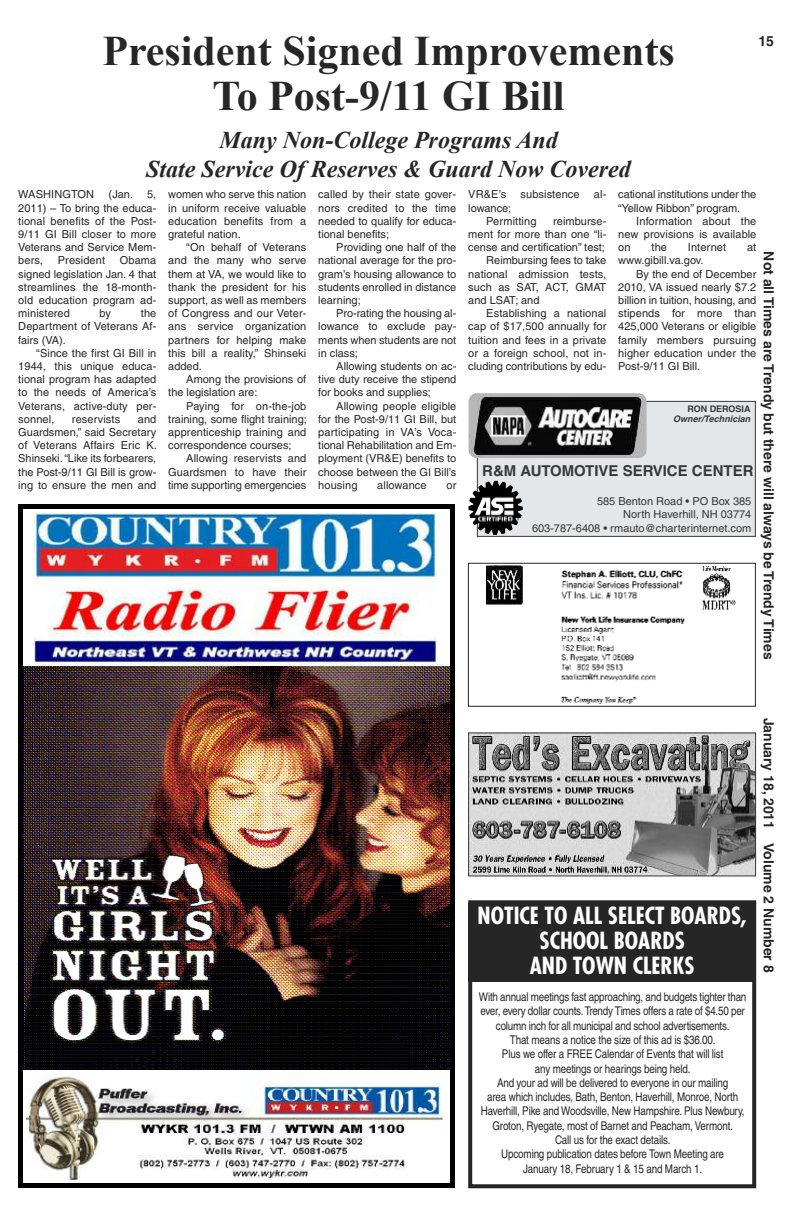
<style>
.page{position:relative;width:792px;height:1224px;background:#fff}
.page>*{position:absolute;margin:0;border:0;box-sizing:border-box;transform-origin:0 0}
.t1{font:700 42px/45px "Times New Roman";color:#272627;text-align:center}
.t2{font:italic 700 24px/28.8px "Times New Roman";color:#272627;text-align:center}
.t3{font:700 condensed 23px/25px "Futura";color:#fff;text-align:center}
.t4{font:700 15px "Helvetica";color:#393838}
.t5{font:700 14px "Helvetica";color:#272627}
.t6{font:condensed 12px/14.3px "Helvetica";letter-spacing:-.015em;color:#272627;text-align:center}
.t7{font:11px/13.2px "Helvetica";color:#272627;text-align:justify}
.t8{font:11px/13.2px "Helvetica";color:#393838;text-align:right}
.t9{font:italic 700 9px "Helvetica";letter-spacing:.005em;color:#393838}
.t10{font:700 9px "Helvetica";color:#393838}
</style>
<div class="page">
<img style="left:26px;top:1075px;width:417px;height:105px">
<img style="left:35px;top:514px;width:402px;height:148px">
<img style="left:23px;top:666px;width:427px;height:403px">
<div style="left:18px;top:504px;width:437px;height:5px;background:#000"></div>
<div style="left:18px;top:509px;width:5px;height:674px;background:#000"></div>
<div style="left:450px;top:509px;width:5px;height:674px;background:#000"></div>
<div style="left:18px;top:1183px;width:437px;height:5px;background:#000"></div>
<img style="left:470px;top:734px;width:284px;height:140px">
<div style="left:468px;top:732px;width:288px;height:144px;border:1px solid #393838"></div>
<img style="left:487px;top:565px;width:249px;height:139px">
<div style="left:468px;top:563px;width:288px;height:144px;border:1px solid #272627"></div>
<div style="left:477px;top:401px;width:278px;height:135px;background:#e5e6e8"></div>
<div style="left:477px;top:401px;width:279px;height:136px;border:1px solid #393838"></div>
<img style="left:469px;top:393px;width:178px;height:65px;border-radius:7px">
<img style="left:468px;top:481px;width:55px;height:54px">
<div style="left:468px;top:900px;width:288px;height:288px;border:4px solid #272627"></div>
<div style="left:468px;top:903px;width:287px;height:79px;background:#272627"></div>
<h1 class="t1" style="left:102px;top:28px;width:574px">President Signed Improvements<br>To Post-9/11 GI bill</h1>
<h2 class="t2" style="left:146px;top:125px;width:486px">Many Non-College Programs And<br>State Service Of Reserves &amp; Guard Now Covered</h2>
<p class="t5" style="left:758px;top:36px;width:17px">15</p>
<p class="t7" style="left:18px;top:189px;width:77px">WASHINGTON</p>
<p class="t7" style="left:109px;top:189px;width:26px">(Jan.</p>
<p class="t7" style="left:18px;top:189px;width:140px;text-indent:129px">5, 2011) – To bring the educa&shy;tional benefits of the Post-9/11 GI Bill closer to more Veterans and Service Mem&shy;bers,</p>
<p class="t7" style="left:18px;top:255px;width:140px;text-indent:102px">Obama signed legislation Jan. 4 that streamlines the 18-month&shy;old education program ad&shy;ministered</p>
<p class="t7" style="left:58px;top:255px;width:49px">President</p>
<p class="t7" style="left:18px;top:308px;width:140px;text-indent:123px">the Department of Veterans Af&shy;fairs (VA).</p>
<p class="t7" style="left:18px;top:347px;width:140px;text-indent:18px">“Since the first GI Bill in 1944, this unique educa&shy;tional program has adapted to the needs of America’s Veterans, active-duty per&shy;sonnel,</p>
<p class="t7" style="left:100px;top:308px;width:13px">by</p>
<p class="t7" style="left:18px;top:413px;width:140px;text-indent:119px">and Guardsmen,” said Secretary of Veterans Affairs Eric K.<br>Shinseki.“Like its forbearers, the Post-9/11 GI Bill is grow&shy;ing to ensure the men and</p>
<p class="t7" style="left:72px;top:413px;width:50px">reservists</p>
<p class="t7" style="left:168px;top:189px;width:140px">women who serve this nation in uniform receive valuable education benefits from a grateful nation.</p>
<p class="t7" style="left:168px;top:242px;width:140px;text-indent:18px">“On behalf of Veterans and the many who serve them at VA, we would like to thank the president for his support, as well as members of Congress and our Veter&shy;ans service organization partners for helping make this bill a reality,” Shinseki added.</p>
<p class="t7" style="left:168px;top:374px;width:140px;text-indent:18px">Among the provisions of the legislation are:</p>
<p class="t7" style="left:168px;top:400px;width:140px;text-indent:18px">Paying for on-the-job training, some flight training; apprenticeship training and correspondence courses;</p>
<p class="t7" style="left:168px;top:453px;width:140px;text-indent:18px">Allowing reservists and Guardsmen to have their time supporting emergencies</p>
<p class="t7" style="left:318px;top:189px;width:140px">called by their state gover&shy;nors credited to the time needed to qualify for educa&shy;tional benefits;</p>
<p class="t7" style="left:318px;top:242px;width:140px;text-indent:18px">Providing one half of the national average for the pro&shy;gram’s housing allowance to students enrolled in distance learning;</p>
<p class="t7" style="left:318px;top:308px;width:140px;text-indent:18px">Pro-rating the housing al&shy;lowance to exclude pay&shy;ments when students are not in class;</p>
<p class="t7" style="left:318px;top:361px;width:140px;text-indent:18px">Allowing students on ac&shy;tive duty receive the stipend for books and supplies;</p>
<p class="t7" style="left:318px;top:400px;width:140px;text-indent:18px">Allowing people eligible for the Post-9/11 GI Bill, but participating in VA’s Voca&shy;tional Rehabilitation and Em&shy;ployment (VR&amp;E) benefits to choose between the GI Bill’s housing</p>
<p class="t7" style="left:377px;top:479px;width:51px">allowance</p>
<p class="t7" style="left:446px;top:479px;width:11px">or</p>
<p class="t7" style="left:468px;top:189px;width:39px">VR&amp;E’s</p>
<p class="t7" style="left:521px;top:189px;width:61px">subsistence</p>
<p class="t7" style="left:594px;top:189px;width:14px">al-</p>
<p class="t7" style="left:486px;top:202px;width:52px;text-indent:-18px">lowance;<br>Permitting</p>
<p class="t7" style="left:618px;top:189px;width:140px">cational institutions under the “Yellow Ribbon” program.</p>
<p class="t7" style="left:618px;top:215px;width:140px;text-indent:18px">Information about the new provisions is available on</p>
<p class="t7" style="left:553px;top:215px;width:55px">reimburse-</p>
<p class="t7" style="left:468px;top:229px;width:140px">ment for more than one “li-</p>
<p class="t7" style="left:468px;top:242px;width:138px">cense and certification” test;</p>
<p class="t7" style="left:486px;top:255px;width:122px">Reimbursing fees to take</p>
<p class="t7" style="left:468px;top:268px;width:140px">national admission tests,</p>
<p class="t7" style="left:468px;top:281px;width:140px">such as SAT, ACT, GMAT</p>
<p class="t7" style="left:468px;top:295px;width:73px">and LSAT; and</p>
<p class="t7" style="left:486px;top:308px;width:121px">Establishing a national</p>
<p class="t7" style="left:468px;top:321px;width:140px">cap of $17,500 annually for</p>
<p class="t7" style="left:468px;top:334px;width:140px">tuition and fees in a private</p>
<p class="t7" style="left:468px;top:347px;width:140px">or a foreign school, not in-</p>
<p class="t7" style="left:468px;top:361px;width:140px">cluding contributions by edu-</p>
<p class="t7" style="left:652px;top:242px;width:17px">the</p>
<p class="t7" style="left:688px;top:242px;width:40px">Internet</p>
<p class="t7" style="left:747px;top:242px;width:11px">at</p>
<p class="t7" style="left:618px;top:255px;width:87px">www.gibill.va.gov.</p>
<p class="t7" style="left:636px;top:268px;width:122px">By the end of December</p>
<p class="t7" style="left:618px;top:281px;width:140px">2010, VA issued nearly $7.2</p>
<p class="t7" style="left:618px;top:295px;width:140px">billion in tuition, housing, and</p>
<p class="t7" style="left:618px;top:308px;width:140px">stipends for more than</p>
<p class="t7" style="left:618px;top:321px;width:140px">425,000 Veterans or eligible</p>
<p class="t7" style="left:618px;top:334px;width:140px">family members pursuing</p>
<p class="t7" style="left:618px;top:347px;width:140px">higher education under the</p>
<p class="t7" style="left:618px;top:361px;width:83px">Post-9/11 GI Bill.</p>
<p class="t5" style="left:774px;top:251px;width:410px;rotate:90deg">Not all Times are Trendy but there will always be Trendy Times</p>
<p class="t10" style="left:687px;top:405px;width:65px">RON DEROSIA</p>
<p class="t9" style="left:673px;top:416px;width:79px">Owner/Technician</p>
<h3 class="t4" style="left:482px;top:465px;width:273px">R&amp;M AUTOMOTIVE SERVICE CENTER</h3>
<p class="t8" style="left:532px;top:496px;width:221px">585 Benton Road • PO Box 385<br>North Haverhill, NH 03774<br>603-787-6408 • rmauto@charterinternet.com</p>
<h3 class="t3" style="left:478px;top:905px;width:271px">NOTICE TO ALL SELECT BOARDS,<br>SCHOOL BOARDS<br>AND TOWN CLERKS</h3>
<p class="t6" style="left:479px;top:991px;width:269px">With annual meetings fast approaching, and budgets tighter than ever, every dollar counts.Trendy Times offers a rate of $4.50 per column inch for all municipal and school advertisements.<br>That means a notice the size of this ad is $36.00.<br>Plus we offer a FREE Calendar of Events that will list<br>any meetings or hearings being held.<br>And your ad will be delivered to everyone in our mailing<br>area which includes, Bath, Benton, Haverhill, Monroe, North Haverhill, Pike and Woodsville, New Hampshire. Plus Newbury, Groton, Ryegate, most of Barnet and Peacham, Vermont.<br>Call us for the exact details.<br>Upcoming publication dates before Town Meeting are<br>January 18, February 1 &amp; 15 and March 1.</p>
<p class="t5" style="left:774px;top:718px;width:256px;rotate:90deg">January 18, 2011 Volume 2 Number 8</p>
</div>
